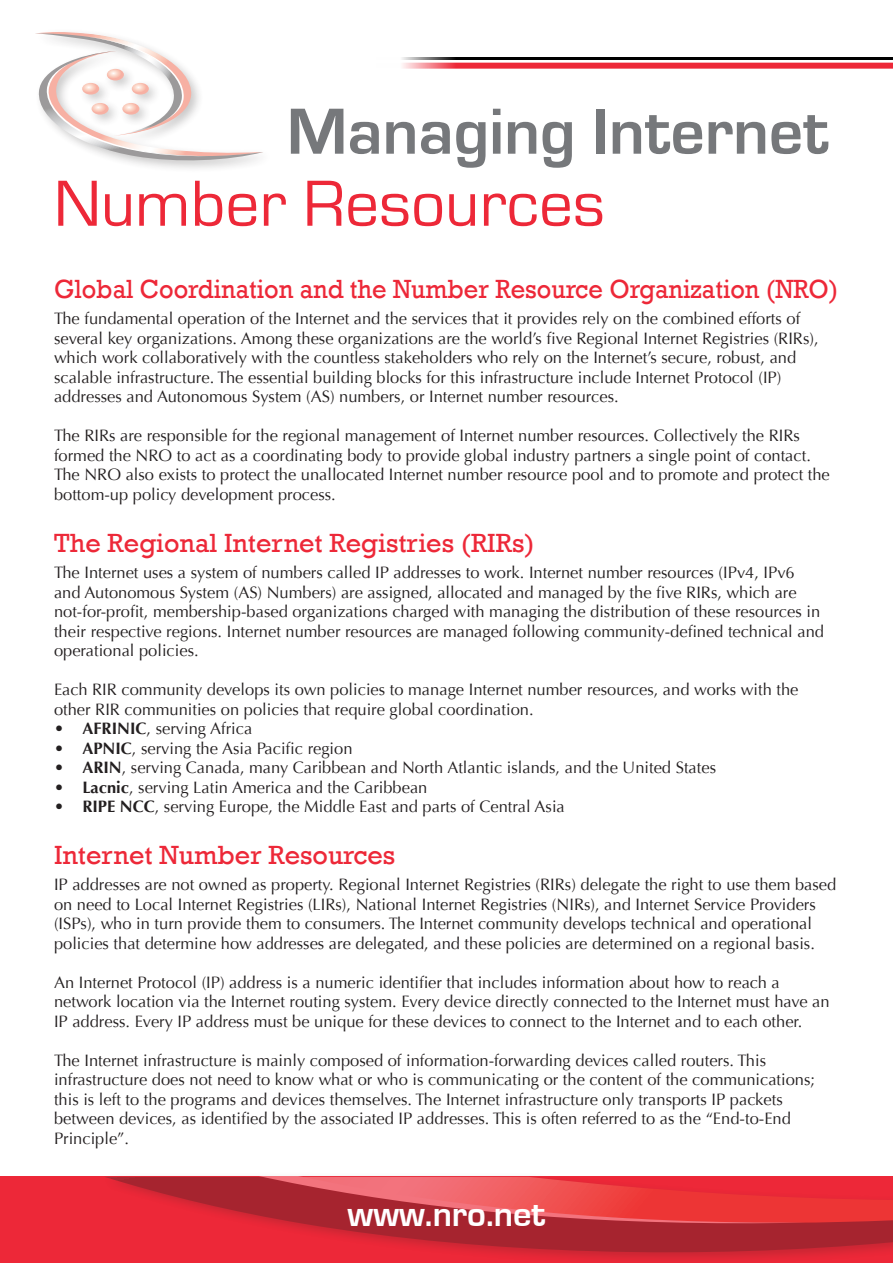
<style>
.page{position:relative;width:893px;height:1263px;background:#fff}
.page>*{position:absolute;margin:0;border:0;box-sizing:border-box;transform-origin:0 0}
.t1{font:700 67.5px "Eurostile";color:#76787b}
.t2{font:67.5px "Eurostile";color:#ed2838}
.t3{font:700 36.3px "Eurostile";color:#fff}
.t4{font:27px "Rockwell";color:#ed2838}
.t5{font:27px "Rockwell";color:#ed2838;scale:.94 1}
.t6{font:16.5px/19.5px "Optima";color:#231f20}
.s1{font-weight:700}
</style>
<div class="page">
<div style="left:0;top:1177px;width:893px;height:86px;background:#ed2838"></div>
<div style="left:102px;top:1171px;width:791px;height:92px;background:#231f20;opacity:.55"></div>
<svg style="left:104px;top:1177px;width:789px;height:83px"></svg>
<svg style="left:102px;top:1177px;width:704px;height:62px"></svg>
<hr style="left:376px;top:57px;width:517px;height:3px;background:#000">
<div style="left:376px;top:63px;width:517px;height:6px;background:#ed2838"></div>
<div style="left:33px;top:27px;width:241px;height:147px;background:#231f20;opacity:.55"></div>
<svg style="left:35px;top:32px;width:229px;height:131px"></svg>
<h1 class="t1" style="left:287px;top:95px;width:543px">Managing Internet</h1>
<h1 class="t2" style="left:54px;top:167px;width:552px">Number Resources</h1>
<h3 class="t5" style="left:54px;top:273px;width:836px">Global Coordination and the Number Resource Organization (NRO)</h3>
<p class="t6" style="left:54px;top:309px;width:766px">The fundamental operation of the Internet and the services that it provides rely on the combined efforts of several key organizations. Among these organizations are the world’s five Regional Internet Registries (RIRs), which work collaboratively with the countless stakeholders who rely on the Internet’s secure, robust, and scalable infrastructure. The essential building blocks for this infrastructure include Internet Protocol (IP) addresses and Autonomous System (AS) numbers, or Internet number resources.</p>
<p class="t6" style="left:54px;top:426px;width:777px">The RIRs are responsible for the regional management of Internet number resources. Collectively the RIRs formed the NRO to act as a coordinating body to provide global industry partners a single point of contact.<br>The NRO also exists to protect the unallocated Internet number resource pool and to promote and protect the bottom-up policy development process.</p>
<h3 class="t4" style="left:54px;top:527px;width:482px">The Regional Internet Registries (RIRs)</h3>
<p class="t6" style="left:54px;top:563px;width:771px">The Internet uses a system of numbers called IP addresses to work. Internet number resources (IPv4, IPv6 and Autonomous System (AS) Numbers) are assigned, allocated and managed by the five RIRs, which are not-for-profit, membership-based organizations charged with managing the distribution of these resources in their respective regions. Internet number resources are managed following community-defined technical and operational policies.</p>
<p class="t6" style="left:54px;top:680px;width:746px">Each RIR community develops its own policies to manage Internet number resources, and works with the other RIR communities on policies that require global coordination.</p>
<p class="t6" style="left:54px;top:719px;width:200px">• <span class="s1">AFRINIC</span>, serving Africa</p>
<p class="t6" style="left:54px;top:738px;width:300px">• <span class="s1">APNIC</span>, serving the Asia Pacific region</p>
<p class="t6" style="left:54px;top:758px;width:664px">• <span class="s1">ARIN</span>, serving Canada, many Caribbean and North Atlantic islands, and the United States</p>
<p class="t6" style="left:54px;top:777px;width:375px">• <span class="s1">Lacnic</span>, serving Latin America and the Caribbean</p>
<p class="t6" style="left:54px;top:797px;width:512px">• <span class="s1">RIPE NCC</span>, serving Europe, the Middle East and parts of Central Asia</p>
<h3 class="t4" style="left:54px;top:839px;width:343px">Internet Number Resources</h3>
<p class="t6" style="left:54px;top:875px;width:784px">IP addresses are not owned as property. Regional Internet Registries (RIRs) delegate the right to use them based on need to Local Internet Registries (LIRs), National Internet Registries (NIRs), and Internet Service Providers (ISPs), who in turn provide them to consumers. The Internet community develops technical and operational policies that determine how addresses are delegated, and these policies are determined on a regional basis.</p>
<p class="t6" style="left:54px;top:972px;width:777px">An Internet Protocol (IP) address is a numeric identifier that includes information about how to reach a network location via the Internet routing system. Every device directly connected to the Internet must have an<br>IP address. Every IP address must be unique for these devices to connect to the Internet and to each other.</p>
<p class="t6" style="left:54px;top:1051px;width:763px">The Internet infrastructure is mainly composed of information-forwarding devices called routers. This infrastructure does not need to know what or who is communicating or the content of the communications; this is left to the programs and devices themselves. The Internet infrastructure only transports IP packets between devices, as identified by the associated IP addresses. This is often referred to as the “End-to-End Principle”.</p>
<h2 class="t3" style="left:348px;top:1194px;width:199px">www.nro.net</h2>
</div>
